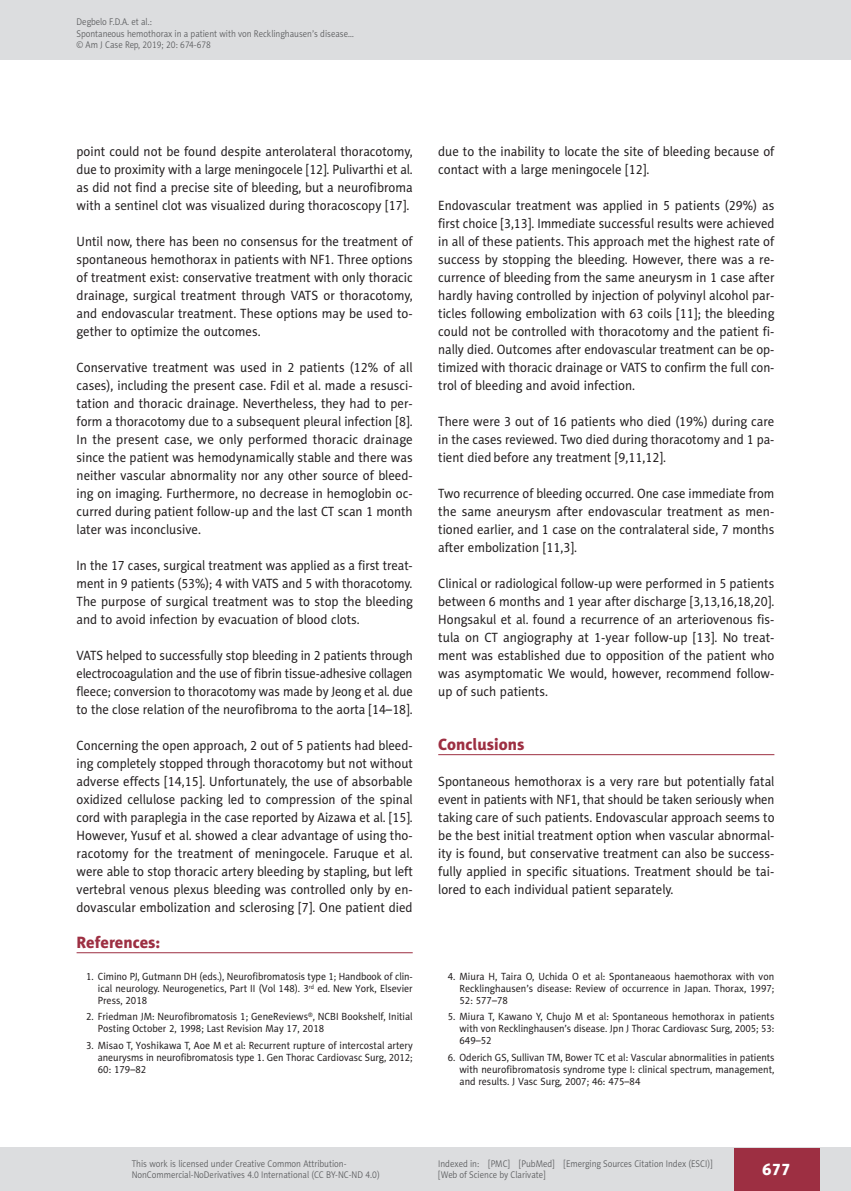
<style>
.page{position:relative;width:851px;height:1191px;background:#fff}
.page>*{position:absolute;margin:0;border:0;box-sizing:border-box;transform-origin:0 0}
.AJCR_Headline_1{font:16.5px "Naomi Sans EFN Heavy";color:#9d2f42}
.AJCR_Referencje_Tytu{font:16.5px "Naomi Sans EFN Heavy";color:#9d2f42}
.t1{font:16.5px "Naomi Sans EFN Heavy";color:#fff}
.AJCR_Body{font:13.5px/18px "Naomi Sans EFN";color:#231f20;text-align:justify;scale:.95 1}
.AJCR_Body-2{font:13.5px/18px "Naomi Sans EFN";color:#231f20;text-align:justify;scale:.93 1}
.AJCR_Body-3{font:13.5px/18px "Naomi Sans EFN";color:#231f20;text-align:justify;scale:.94 1}
.AJCR_Referencje_punk{font:10.5px/12px "Naomi Sans EFN";color:#231f20;text-align:justify;scale:.95 1}
.AJCR_Referencje_punk-2{font:10.5px/12px "Naomi Sans EFN";color:#231f20;text-align:justify;scale:.94 1}
.t2{font:9.75px/11.2px "Naomi Sans EFN Light";color:#57585a;scale:.9 1}
</style>
<div class="page">
<hr style="left:438px;top:754px;width:336px;height:1px;background:#9d2f42">
<hr style="left:77px;top:952px;width:335px;height:1px;background:#9d2f42">
<div style="left:0;top:1148px;width:850px;height:43px;background:#dcdddf"></div>
<div style="left:733px;top:1147px;width:86px;height:43px;background:#9d2f42"></div>
<div style="left:0;top:0;width:850px;height:60px;background:#dcdddf"></div>
<p class="t2" style="left:77px;top:16px;width:309px">Degbelo F.D.A. et al.:<br>Spontaneous hemothorax in a patient with von Recklinghausen’s disease… © Am J Case Rep, 2019; 20: 674-678</p>
<p class="AJCR_Body" style="left:77px;top:142px;width:355px">point could not be found despite anterolateral thoracotomy, due to proximity with a large meningocele [12]. Pulivarthi et al. as did not find a precise site of bleeding, but a neurofibroma with a sentinel clot was visualized during thoracoscopy [17].</p>
<p class="AJCR_Body" style="left:77px;top:232px;width:355px">Until now, there has been no consensus for the treatment of spontaneous hemothorax in patients with NF1. Three options of treatment exist: conservative treatment with only thoracic drainage, surgical treatment through VATS or thoracotomy, and endovascular treatment. These options may be used to&shy;gether to optimize the outcomes.</p>
<p class="AJCR_Body" style="left:77px;top:358px;width:355px">Conservative treatment was used in 2 patients (12% of all cases), including the present case. Fdil et al. made a resusci&shy;tation and thoracic drainage. Nevertheless, they had to per&shy;form a thoracotomy due to a subsequent pleural infection [8].<br>In the present case, we only performed thoracic drainage since the patient was hemodynamically stable and there was neither vascular abnormality nor any other source of bleed&shy;ing on imaging. Furthermore, no decrease in hemoglobin oc&shy;curred during patient follow-up and the last CT scan 1 month later was inconclusive.</p>
<p class="AJCR_Body-3" style="left:77px;top:556px;width:359px">In the 17 cases, surgical treatment was applied as a first treat&shy;ment in 9 patients (53%); 4 with VATS and 5 with thoracotomy.<br>The purpose of surgical treatment was to stop the bleeding and to avoid infection by evacuation of blood clots.</p>
<p class="AJCR_Body-2" style="left:77px;top:646px;width:363px">VATS helped to successfully stop bleeding in 2 patients through electrocoagulation and the use of fibrin tissue-adhesive collagen fleece; conversion to thoracotomy was made by Jeong et al. due to the close relation of the neurofibroma to the aorta [14–18].</p>
<p class="AJCR_Body" style="left:77px;top:736px;width:355px">Concerning the open approach, 2 out of 5 patients had bleed&shy;ing completely stopped through thoracotomy but not without adverse effects [14,15]. Unfortunately, the use of absorbable oxidized cellulose packing led to compression of the spinal cord with paraplegia in the case reported by Aizawa et al. [15].<br>However, Yusuf et al. showed a clear advantage of using tho&shy;racotomy for the treatment of meningocele. Faruque et al. were able to stop thoracic artery bleeding by stapling, but left vertebral venous plexus bleeding was controlled only by en&shy;dovascular embolization and sclerosing [7]. One patient died</p>
<p class="AJCR_Referencje_Tytu" style="left:77px;top:932px;width:85px">References:</p>
<p class="AJCR_Referencje_punk-2" style="left:98px;top:970px;width:336px;text-indent:-12px">1. Cimino PJ, Gutmann DH (eds.), Neurofibromatosis type 1; Handbook of clin&shy;ical neurology. Neurogenetics, Part II (Vol 148). 3<sup>rd</sup> ed. New York, Elsevier Press, 2018</p>
<p class="AJCR_Referencje_punk" style="left:98px;top:1011px;width:333px;text-indent:-12px">2. Friedman JM: Neurofibromatosis 1; GeneReviews<sup>®</sup>, NCBI Bookshelf, Initial<br>Posting October 2, 1998; Last Revision May 17, 2018</p>
<p class="AJCR_Referencje_punk" style="left:98px;top:1039px;width:333px;text-indent:-12px">3. Misao T, Yoshikawa T, Aoe M et al: Recurrent rupture of intercostal artery aneurysms in neurofibromatosis type 1. Gen Thorac Cardiovasc Surg, 2012; 60: 179–82</p>
<p class="AJCR_Body" style="left:438px;top:142px;width:355px">due to the inability to locate the site of bleeding because of contact with a large meningocele [12].</p>
<p class="AJCR_Body" style="left:438px;top:196px;width:355px">Endovascular treatment was applied in 5 patients (29%) as first choice [3,13]. Immediate successful results were achieved in all of these patients. This approach met the highest rate of success by stopping the bleeding. However, there was a re&shy;currence of bleeding from the same aneurysm in 1 case after hardly having controlled by injection of polyvinyl alcohol par&shy;ticles following embolization with 63 coils [11]; the bleeding could not be controlled with thoracotomy and the patient fi&shy;nally died. Outcomes after endovascular treatment can be op&shy;timized with thoracic drainage or VATS to confirm the full con&shy;trol of bleeding and avoid infection.</p>
<p class="AJCR_Body" style="left:438px;top:412px;width:355px">There were 3 out of 16 patients who died (19%) during care in the cases reviewed. Two died during thoracotomy and 1 pa&shy;tient died before any treatment [9,11,12].</p>
<p class="AJCR_Body-2" style="left:438px;top:484px;width:363px">Two recurrence of bleeding occurred. One case immediate from the same aneurysm after endovascular treatment as men&shy;tioned earlier, and 1 case on the contralateral side, 7 months after embolization [11,3].</p>
<p class="AJCR_Body" style="left:438px;top:574px;width:355px">Clinical or radiological follow-up were performed in 5 patients between 6 months and 1 year after discharge [3,13,16,18,20].<br>Hongsakul et al. found a recurrence of an arteriovenous fis&shy;tula on CT angiography at 1-year follow-up [13]. No treat&shy;ment was established due to opposition of the patient who was asymptomatic We would, however, recommend follow&shy;up of such patients.</p>
<p class="AJCR_Headline_1" style="left:438px;top:734px;width:88px">Conclusions</p>
<p class="AJCR_Body" style="left:438px;top:772px;width:355px">Spontaneous hemothorax is a very rare but potentially fatal event in patients with NF1, that should be taken seriously when taking care of such patients. Endovascular approach seems to be the best initial treatment option when vascular abnormal&shy;ity is found, but conservative treatment can also be success&shy;fully applied in specific situations. Treatment should be tai&shy;lored to each individual patient separately.</p>
<p class="AJCR_Referencje_punk" style="left:459px;top:970px;width:333px;text-indent:-12px">4. Miura H, Taira O, Uchida O et al: Spontaneaous haemothorax with von Recklinghausen’s disease: Review of occurrence in Japan. Thorax, 1997; 52: 577–78</p>
<p class="AJCR_Referencje_punk" style="left:459px;top:1011px;width:333px;text-indent:-12px">5. Miura T, Kawano Y, Chujo M et al: Spontaneous hemothorax in patients with von Recklinghausen’s disease. Jpn J Thorac Cardiovasc Surg, 2005; 53:<br>649–52</p>
<p class="AJCR_Referencje_punk-2" style="left:459px;top:1051px;width:336px;text-indent:-12px">6. Oderich GS, Sullivan TM, Bower TC et al: Vascular abnormalities in patients with neurofibromatosis syndrome type I: clinical spectrum, management, and results. J Vasc Surg, 2007; 46: 475–84</p>
<p class="t2" style="left:132px;top:1158px;width:277px">This work is licensed under Creative Common Attribution-<br>NonCommercial-NoDerivatives 4.0 International (CC BY-NC-ND 4.0)</p>
<p class="t2" style="left:438px;top:1158px;width:306px">Indexed in: [PMC] [PubMed] [Emerging Sources Citation Index (ESCI)] [Web of Science by Clarivate]</p>
<p class="t1" style="left:762px;top:1159px;width:30px">677</p>
</div>
